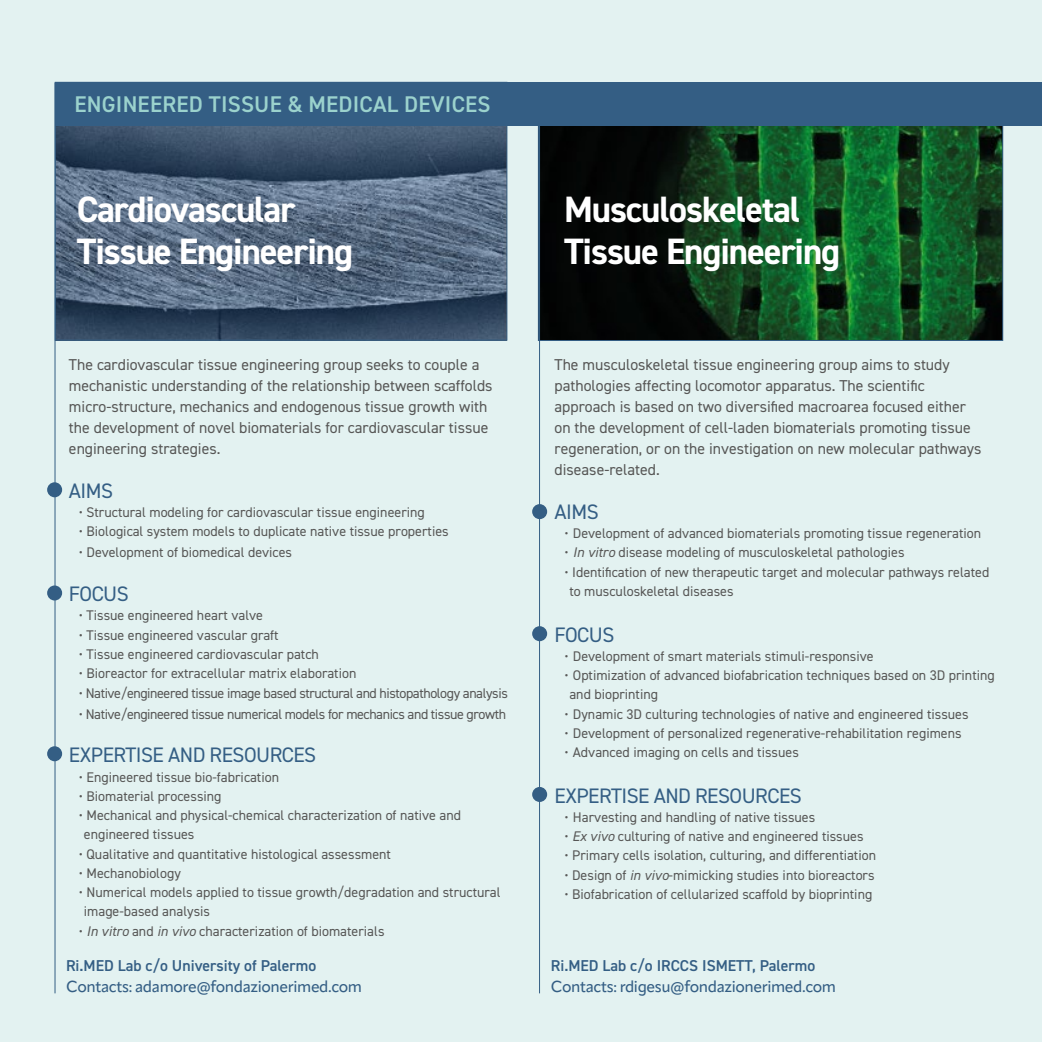
<style>
.page{position:relative;width:1042px;height:1042px;background:#e3f2f1}
.page>*{position:absolute;margin:0;border:0;box-sizing:border-box;transform-origin:0 0}
.t1{font:700 36.75px/42px "DIN2014";letter-spacing:-.03em;color:#fff}
.t2{font:600 22.75px "DIN2014";letter-spacing:.01em;color:#9bd2cd}
.t3{font:21px "DIN2014";letter-spacing:-.025em;color:#345e84}
.t4{font:15.75px/21px "DIN2014";color:#575756}
.t5{font:500 15.75px "Apparat";letter-spacing:-.025em;color:#345e84}
.t6{font:600 15.75px "DIN2014";color:#345e84}
.t7{font:14px/19.2px "DIN2014";color:#575756}
.t8{font:14px "DIN2014";letter-spacing:-.03em;color:#575756}
.s1{font-style:italic}
</style>
<div class="page">
<img style="left:57px;top:126px;width:448px;height:212px">
<img style="left:540px;top:126px;width:461px;height:213px">
<div style="left:55px;top:82px;width:987px;height:44px;background:#345e84"></div>
<hr style="left:55px;top:82px;width:1px;height:911px;background:#345e84">
<div style="left:47px;top:746px;width:15px;height:15px;background:#345e84;border-radius:50%"></div>
<div style="left:47px;top:585px;width:15px;height:15px;background:#345e84;border-radius:50%"></div>
<div style="left:47px;top:482px;width:15px;height:15px;background:#345e84;border-radius:50%"></div>
<hr style="left:539px;top:82px;width:1px;height:911px;background:#345e84">
<div style="left:532px;top:787px;width:15px;height:15px;background:#345e84;border-radius:50%"></div>
<div style="left:532px;top:626px;width:15px;height:15px;background:#345e84;border-radius:50%"></div>
<div style="left:532px;top:504px;width:15px;height:15px;background:#345e84;border-radius:50%"></div>
<h2 class="t2" style="left:75px;top:89px;width:418px">ENGINEERED TISSUE &amp; MEDICAL DEVICES</h2>
<h1 class="t1" style="left:77px;top:188px;width:278px">Cardiovascular<br>Tissue Engineering</h1>
<h1 class="t1" style="left:564px;top:188px;width:278px">Musculoskeletal<br>Tissue Engineering</h1>
<p class="t4" style="left:69px;top:354px;width:425px">The cardiovascular tissue engineering group seeks to couple a mechanistic understanding of the relationship between scaffolds micro-structure, mechanics and endogenous tissue growth with the development of novel biomaterials for cardiovascular tissue engineering strategies.</p>
<h3 class="t3" style="left:69px;top:477px;width:46px">AIMS</h3>
<p class="t7" style="left:79px;top:502px;width:347px">• Structural modeling for cardiovascular tissue engineering</p>
<p class="t7" style="left:79px;top:522px;width:371px">• Biological system models to duplicate native tissue properties</p>
<p class="t7" style="left:79px;top:543px;width:215px">• Development of biomedical devices</p>
<h3 class="t3" style="left:69px;top:581px;width:61px">FOCUS</h3>
<p class="t7" style="left:79px;top:606px;width:186px">• Tissue engineered heart valve</p>
<p class="t7" style="left:79px;top:625px;width:201px">• Tissue engineered vascular graft</p>
<p class="t7" style="left:79px;top:644px;width:241px">• Tissue engineered cardiovascular patch</p>
<p class="t7" style="left:79px;top:663px;width:279px">• Bioreactor for extracellular matrix elaboration</p>
<p class="t8" style="left:79px;top:684px;width:430px">• Native/engineered tissue image based structural and histopathology analysis</p>
<p class="t8" style="left:79px;top:705px;width:429px">• Native/engineered tissue numerical models for mechanics and tissue growth</p>
<h3 class="t3" style="left:69px;top:742px;width:249px">EXPERTISE AND RESOURCES</h3>
<p class="t7" style="left:79px;top:767px;width:202px">• Engineered tissue bio-fabrication</p>
<p class="t7" style="left:79px;top:786px;width:144px">• Biomaterial processing</p>
<p class="t7" style="left:84px;top:805px;width:379px;text-indent:-5px">• Mechanical and physical-chemical characterization of native and engineered tissues</p>
<p class="t7" style="left:79px;top:844px;width:314px">• Qualitative and quantitative histological assessment</p>
<p class="t7" style="left:79px;top:863px;width:103px">• Mechanobiology</p>
<p class="t7" style="left:84px;top:882px;width:418px;text-indent:-5px">• Numerical models applied to tissue growth/degradation and structural image-based analysis</p>
<p class="t7" style="left:79px;top:921px;width:307px">• <span class="s1">In vitro</span> and <span class="s1">in vivo</span> characterization of biomaterials</p>
<p class="t6" style="left:66px;top:955px;width:252px">Ri.MED Lab c/o University of Palermo</p>
<p class="t5" style="left:66px;top:976px;width:298px">Contacts: adamore@fondazionerimed.com</p>
<p class="t4" style="left:554px;top:354px;width:428px">The musculoskeletal tissue engineering group aims to study pathologies affecting locomotor apparatus. The scientific approach is based on two diversified macroarea focused either on the development of cell-laden biomaterials promoting tissue regeneration, or on the investigation on new molecular pathways disease-related.</p>
<h3 class="t3" style="left:554px;top:498px;width:46px">AIMS</h3>
<p class="t7" style="left:564px;top:523px;width:418px">• Development of advanced biomaterials promoting tissue regeneration</p>
<p class="t7" style="left:564px;top:543px;width:341px">• <span class="s1">In vitro</span> disease modeling of musculoskeletal pathologies</p>
<p class="t7" style="left:569px;top:562px;width:421px;text-indent:-5px">• Identification of new therapeutic target and molecular pathways related to musculoskeletal diseases</p>
<h3 class="t3" style="left:554px;top:621px;width:61px">FOCUS</h3>
<p class="t7" style="left:564px;top:646px;width:311px">• Development of smart materials stimuli-responsive</p>
<p class="t7" style="left:569px;top:665px;width:427px;text-indent:-5px">• Optimization of advanced biofabrication techniques based on 3D printing and bioprinting</p>
<p class="t7" style="left:564px;top:704px;width:406px">• Dynamic 3D culturing technologies of native and engineered tissues</p>
<p class="t7" style="left:564px;top:723px;width:399px">• Development of personalized regenerative-rehabilitation regimens</p>
<p class="t7" style="left:564px;top:742px;width:236px">• Advanced imaging on cells and tissues</p>
<h3 class="t3" style="left:554px;top:782px;width:249px">EXPERTISE AND RESOURCES</h3>
<p class="t7" style="left:564px;top:807px;width:252px">• Harvesting and handling of native tissues</p>
<p class="t7" style="left:564px;top:826px;width:300px">• <span class="s1">Ex vivo</span> culturing of native and engineered tissues</p>
<p class="t7" style="left:564px;top:845px;width:313px">• Primary cells isolation, culturing, and differentiation</p>
<p class="t7" style="left:564px;top:865px;width:312px">• Design of <span class="s1">in vivo</span>-mimicking studies into bioreactors</p>
<p class="t7" style="left:564px;top:884px;width:309px">• Biofabrication of cellularized scaffold by bioprinting</p>
<p class="t6" style="left:551px;top:955px;width:266px">Ri.MED Lab c/o IRCCS ISMETT, Palermo</p>
<p class="t5" style="left:551px;top:976px;width:287px">Contacts: rdigesu@fondazionerimed.com</p>
</div>
